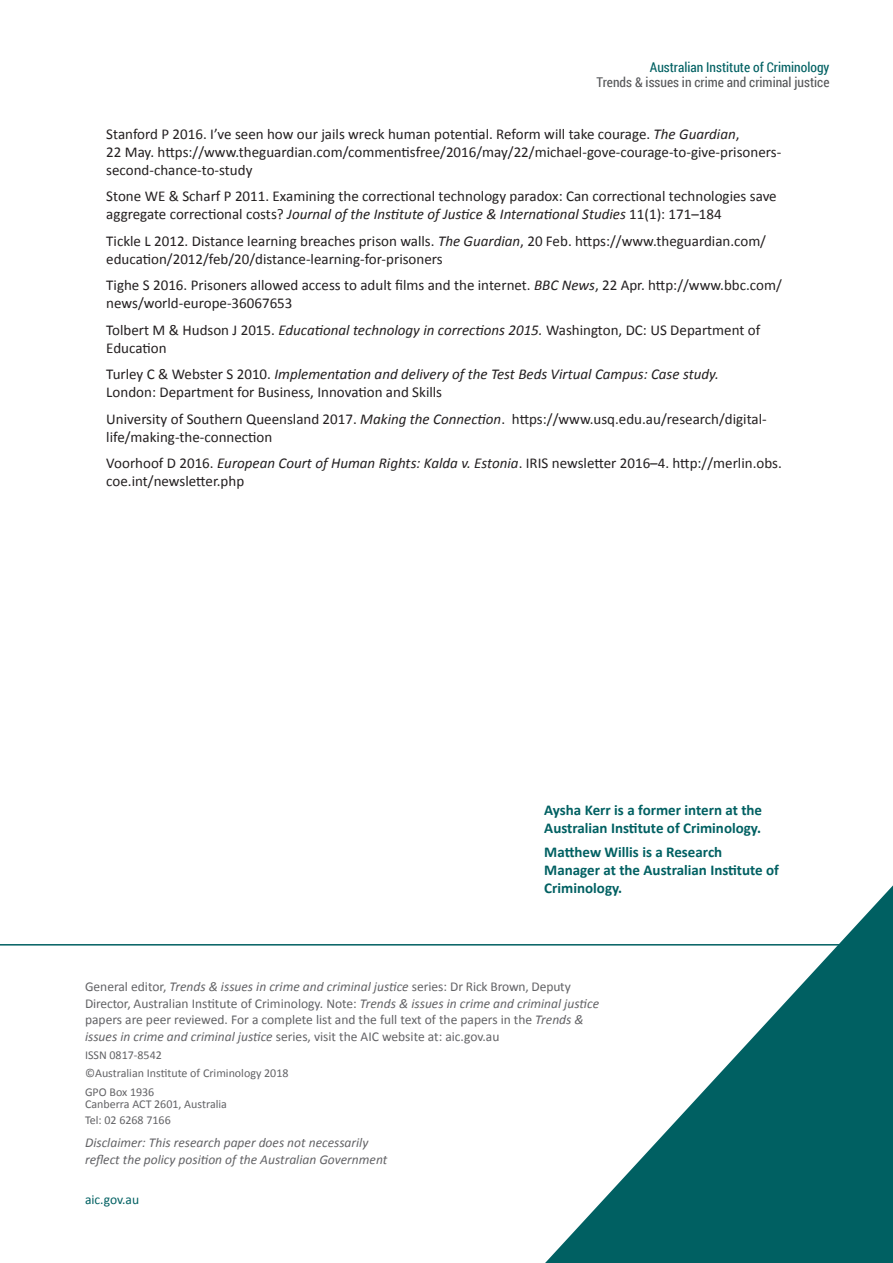
<style>
.page{position:relative;width:893px;height:1263px;background:#fff}
.page>*{position:absolute;margin:0;border:0;box-sizing:border-box;transform-origin:0 0}
.t1{font:15px/18px "Calibri";color:#231f20}
.t2{font:700 15px/18px "Calibri";color:#006062}
.t3{font:13.5px/16.5px "Calibri";color:#636366}
.t4{font:italic 13.5px/16.5px "Calibri";color:#636366}
.t5{font:13.5px "Roboto Condensed";color:#57585a}
.t6{font:13.5px "Roboto Condensed";color:#006062}
.t7{font:13.5px "Calibri";color:#006062}
.t8{font:12px/18.5px "Calibri";color:#636366}
.s1{font-style:italic}
</style>
<div class="page">
<hr style="left:0;top:944px;width:893px;height:1px;background:#006062">
<svg style="left:438px;top:885px;width:455px;height:378px"></svg>
<p class="t6" style="left:650px;top:58px;width:181px">Australian Institute of Criminology</p>
<p class="t5" style="left:597px;top:73px;width:234px">Trends &amp; issues in crime and criminal justice</p>
<p class="t1" style="left:106px;top:125px;width:676px">Stanford P 2016. I’ve seen how our jails wreck human potential. Reform will take courage. <span class="s1">The Guardian</span>,<br>22 May. https://www.theguardian.com/commentisfree/2016/may/22/michael-gove-courage-to-give-prisoners&shy;second-chance-to-study</p>
<p class="t1" style="left:106px;top:187px;width:672px">Stone WE &amp; Scharf P 2011. Examining the correctional technology paradox: Can correctional technologies save aggregate correctional costs? <span class="s1">Journal of the Institute of Justice &amp; International Studies</span> 11(1): 171–184</p>
<p class="t1" style="left:106px;top:232px;width:661px">Tickle L 2012. Distance learning breaches prison walls. <span class="s1">The Guardian</span>, 20 Feb. https://www.theguardian.com/ education/2012/feb/20/distance-learning-for-prisoners</p>
<p class="t1" style="left:106px;top:276px;width:677px">Tighe S 2016. Prisoners allowed access to adult films and the internet. <span class="s1">BBC News</span>, 22 Apr. http://www.bbc.com/ news/world-europe-36067653</p>
<p class="t1" style="left:106px;top:321px;width:656px">Tolbert M &amp; Hudson J 2015. <span class="s1">Educational technology in corrections 2015.</span> Washington, DC: US Department of<br>Education</p>
<p class="t1" style="left:106px;top:365px;width:614px">Turley C &amp; Webster S 2010. <span class="s1">Implementation and delivery of the Test Beds Virtual Campus: Case study.<br></span>London: Department for Business, Innovation and Skills</p>
<p class="t1" style="left:106px;top:410px;width:662px">University of Southern Queensland 2017. <span class="s1">Making the Connection</span>. https://www.usq.edu.au/research/digital&shy;life/making-the-connection</p>
<p class="t1" style="left:106px;top:454px;width:677px">Voorhoof D 2016. <span class="s1">European Court of Human Rights: Kalda v. Estonia</span>. IRIS newsletter 2016–4. http://merlin.obs. coe.int/newsletter.php</p>
<p class="t2" style="left:544px;top:801px;width:219px">Aysha Kerr is a former intern at the<br>Australian Institute of Criminology.</p>
<p class="t2" style="left:544px;top:843px;width:236px">Matthew Willis is a Research<br>Manager at the Australian Institute of<br>Criminology.</p>
<p class="t3" style="left:85px;top:978px;width:516px">General editor, <span class="s1">Trends &amp; issues in crime and criminal justice</span> series: Dr Rick Brown, Deputy Director, Australian Institute of Criminology. Note: <span class="s1">Trends &amp; issues in crime and criminal justice </span>papers are peer reviewed. For a complete list and the full text of the papers in the <span class="s1">Trends &amp; issues in crime and criminal justice</span> series, visit the AIC website at: aic.gov.au</p>
<p class="t8" style="left:85px;top:1046px;width:205px">ISSN 0817-8542<br>©Australian Institute of Criminology 2018<br>GPO Box 1936</p>
<p class="t8" style="left:85px;top:1095px;width:143px;line-height:16.5px">Canberra ACT 2601, Australia<br>Tel: 02 6268 7166</p>
<p class="t4" style="left:85px;top:1134px;width:304px">Disclaimer: This research paper does not necessarily reflect the policy position of the Australian Government</p>
<p class="t7" style="left:85px;top:1191px;width:56px">aic.gov.au</p>
</div>
